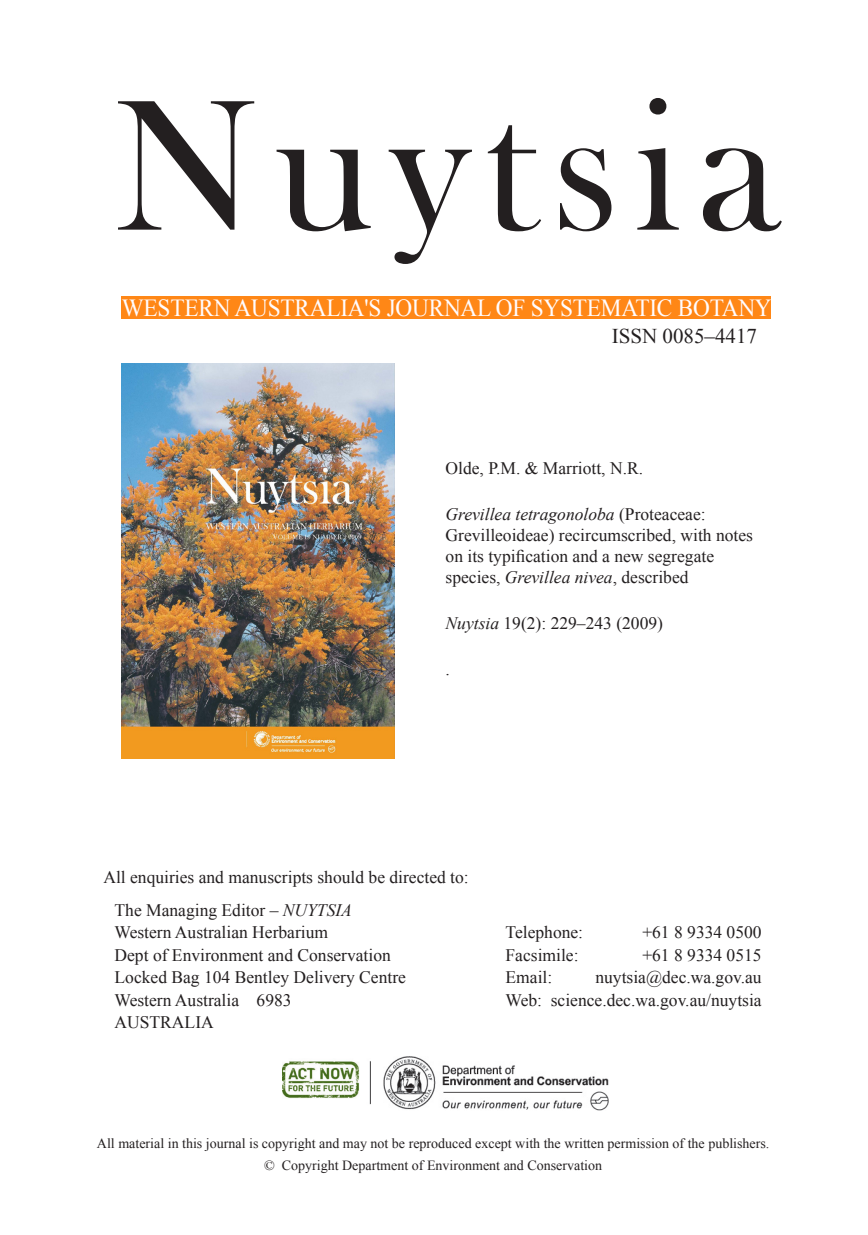
<style>
.page{position:relative;width:868px;height:1235px;background:#fff}
.page>*{position:absolute;margin:0;border:0;box-sizing:border-box;transform-origin:0 0}
.nReferences{font:192.5px "Bask Old Face";letter-spacing:.08em;color:#231f20}
.nReferences-2{font:24.5px "Times New Roman";letter-spacing:-.01em;color:#fffcff;scale:.95 1}
.nReferences-3{font:21px "Times New Roman";color:#231f20}
.nReferences-4{font:17.5px "Times New Roman";color:#231f20}
.nBody{font:17.5px/21px "Times New Roman";color:#231f20}
.nReferences-5{font:14px "Times New Roman";color:#231f20}
.s1{font-style:inherit}
.s2{font-style:italic}
</style>
<div class="page">
<div style="left:122px;top:296px;width:648px;height:23px;background:#ff8716"></div>
<img style="left:121px;top:364px;width:273px;height:394px">
<img style="left:383px;top:1056px;width:225px;height:54px">
<img style="left:282px;top:1061px;width:88px;height:43px">
<p class="nReferences" style="left:113px;top:60px;width:667px">Nuytsia</p>
<p class="nReferences-2" style="left:122px;top:291px;width:685px">WESTERN AUSTRALIA'S JOURNAL OF SYSTEMATIC BOTANY</p>
<p class="nReferences-3" style="left:611px;top:322px;width:147px">ISSN 0085–4417</p>
<p class="nBody" style="left:445px;top:457px;width:199px">Olde, P.M. &amp; Marriott<span class="s1">, N.R.</span></p>
<p class="nBody" style="left:445px;top:503px;width:309px"><span class="s2">Grevillea tetragonoloba</span> (Proteaceae:<br>Grevilleoideae) recircumscribed, with notes on its typification and a new segregate species, <span class="s2">Grevillea nivea</span>, described</p>
<p class="nBody" style="left:445px;top:612px;width:219px"><span class="s2">Nuytsia</span> 19(2): 229–243 (2009)</p>
<p class="nBody" style="left:445px;top:658px;width:6px">.</p>
<p class="nReferences-4" style="left:103px;top:865px;width:367px">All enquiries and manuscripts should be directed to:</p>
<p class="nReferences-4" style="left:114px;top:898px;width:239px">The Managing Editor – <span class="s2">NUYTSIA</span></p>
<p class="nReferences-4" style="left:114px;top:920px;width:215px">Western Australian Herbarium</p>
<p class="nReferences-4" style="left:114px;top:943px;width:278px">Dept of Environment and Conservation</p>
<p class="nReferences-4" style="left:114px;top:965px;width:293px">Locked Bag 104 Bentley Delivery Centre</p>
<p class="nReferences-4" style="left:114px;top:988px;width:178px">Western Australia 6983</p>
<p class="nReferences-4" style="left:114px;top:1010px;width:101px">AUSTRALIA</p>
<p class="nReferences-4" style="left:505px;top:920px;width:79px">Telephone:</p>
<p class="nReferences-4" style="left:642px;top:920px;width:121px">+61 8 9334 0500</p>
<p class="nReferences-4" style="left:505px;top:943px;width:74px">Facsimile:</p>
<p class="nReferences-4" style="left:642px;top:943px;width:121px">+61 8 9334 0515</p>
<p class="nReferences-4" style="left:505px;top:965px;width:48px">Email:</p>
<p class="nReferences-4" style="left:595px;top:965px;width:168px">nuytsia@dec.wa.gov.au</p>
<p class="nReferences-4" style="left:505px;top:988px;width:257px">Web: science.dec.wa.gov.au/nuytsia</p>
<p class="nReferences-5" style="left:97px;top:1134px;width:673px">All material in this journal is copyright and may not be reproduced except with the written permission of the publishers.</p>
<p class="nReferences-5" style="left:264px;top:1155px;width:339px">© Copyright Department of Environment and Conservation</p>
</div>
